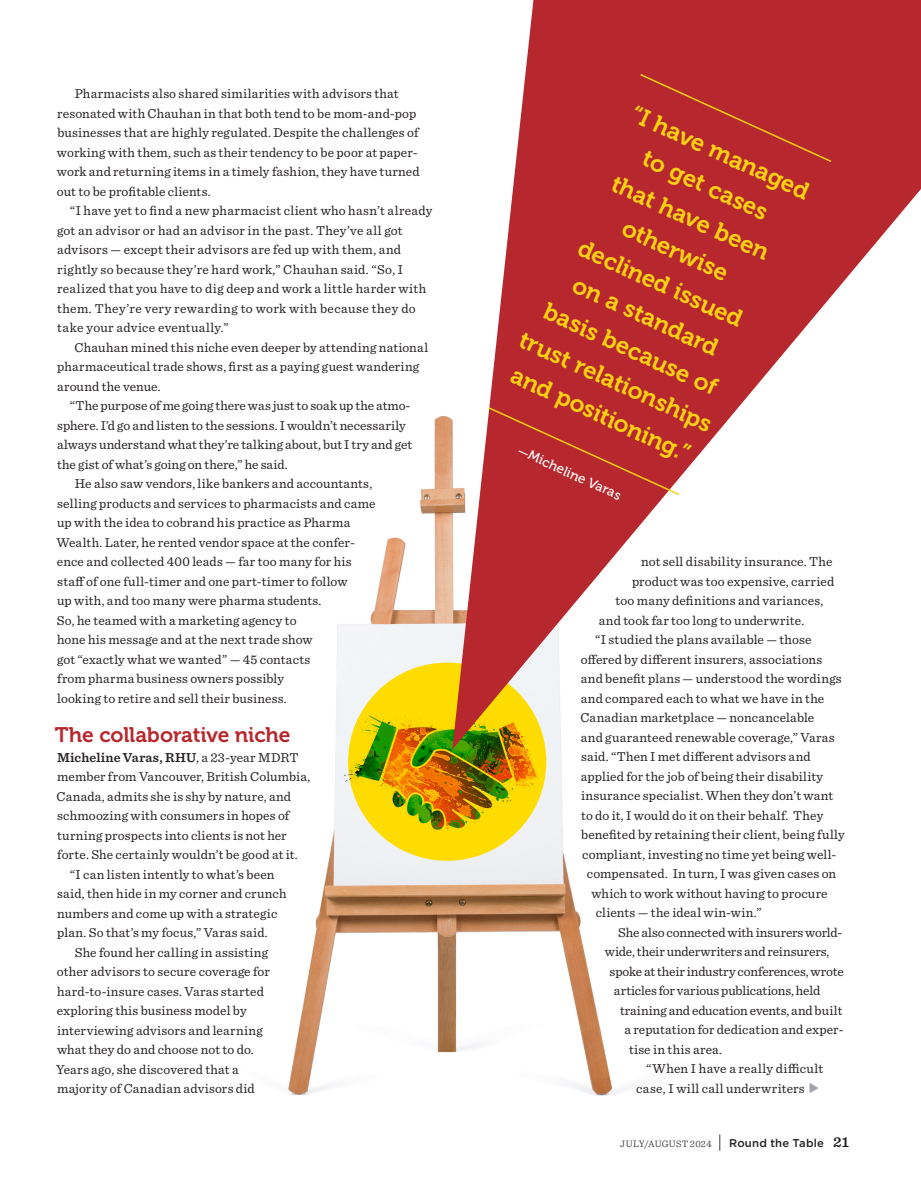
<style>
.page{position:relative;width:921px;height:1186px;background:#fff}
.page>*{position:absolute;margin:0;border:0;box-sizing:border-box;transform-origin:0 0}
.t1{font:24px/36px "Museo 700";color:#fcd114;text-align:center}
.t2{font:21px "Museo 700";letter-spacing:-.01em;color:#b7282e}
.t3{font:13.5px/19.5px "Sentinel";letter-spacing:.01em;color:#231f20}
.t4{font:13.5px "Sentinel";letter-spacing:-.01em;color:#231f20}
.t5{font:600 13.5px "Sentinel";letter-spacing:.015em;color:#231f20}
.t6{font:13.5px "Museo 500";color:#fff}
.t7{font:300 9.75px "Sentinel";letter-spacing:.015em;color:#231f20}
.s1{font-weight:400}
.s2{font-size:18px}
.s3{font-family:"Gotham";font-weight:500;font-size:11.25px}
.s4{font-weight:600;font-size:15px}
</style>
<div class="page">
<img style="left:288px;top:416px;width:338px;height:680px">
<div style="left:348px;top:662px;width:198px;height:198px;background:#ffdc01;border-radius:50%"></div>
<img style="left:328px;top:675px;width:236px;height:161px">
<svg style="left:452px;top:0;width:468px;height:749px"></svg>
<div style="left:638px;top:73px;width:195px;height:90px;background:#b7282e"></div>
<div style="left:486px;top:406px;width:195px;height:90px;background:#b7282e"></div>
<p class="t3" style="left:57px;top:83px;width:364px;text-indent:18px">Pharmacists also shared similarities with advisors that resonated with Chauhan in that both tend to be mom-and-pop businesses that are highly regulated. Despite the challenges of working with them, such as their tendency to be poor at paper&shy;work and returning items in a timely fashion, they have turned out to be profitable clients.</p>
<p class="t3" style="left:57px;top:200px;width:377px;text-indent:13px">“I have yet to find a new pharmacist client who hasn’t already got an advisor or had an advisor in the past. They’ve all got advisors — except their advisors are fed up with them, and rightly so because they’re hard work,” Chauhan said. “So, I realized that you have to dig deep and work a little harder with them. They’re very rewarding to work with because they do take your advice eventually.”</p>
<p class="t3" style="left:57px;top:337px;width:372px;text-indent:18px">Chauhan mined this niche even deeper by attending national pharmaceutical trade shows, first as a paying guest wandering around the venue.</p>
<p class="t3" style="left:70px;top:395px;width:342px">“The purpose of me going there was just to soak up the atmo-</p>
<p class="t3" style="left:57px;top:415px;width:350px">sphere. I’d go and listen to the sessions. I wouldn’t necessarily</p>
<p class="t3" style="left:57px;top:434px;width:356px">always understand what they’re talking about, but I try and get</p>
<p class="t3" style="left:57px;top:454px;width:232px">the gist of what’s going on there,” he said.</p>
<p class="t3" style="left:75px;top:473px;width:299px">He also saw vendors, like bankers and accountants,</p>
<p class="t3" style="left:57px;top:493px;width:320px">selling products and services to pharmacists and came</p>
<p class="t3" style="left:57px;top:512px;width:294px">up with the idea to cobrand his practice as Pharma</p>
<p class="t3" style="left:56px;top:532px;width:300px">Wealth. Later, he rented vendor space at the confer-</p>
<p class="t3" style="left:57px;top:551px;width:296px">ence and collected 400 leads — far too many for his</p>
<p class="t3" style="left:57px;top:570px;width:292px">staff of one full-timer and one part-timer to follow</p>
<p class="t3" style="left:57px;top:590px;width:266px">up with, and too many were pharma students.</p>
<p class="t3" style="left:57px;top:609px;width:241px">So, he teamed with a marketing agency to</p>
<p class="t3" style="left:57px;top:629px;width:257px">hone his message and at the next trade show</p>
<p class="t3" style="left:57px;top:648px;width:255px">got “exactly what we wanted” — 45 contacts</p>
<p class="t3" style="left:57px;top:668px;width:228px">from pharma business owners possibly</p>
<p class="t3" style="left:57px;top:687px;width:231px">looking to retire and sell their business.</p>
<h2 class="t2" style="left:55px;top:723px;width:237px">The collaborative niche</h2>
<p class="t5" style="left:57px;top:746px;width:243px">Micheline Varas, RHU<span class="s1">, a 23-year MDRT</span></p>
<p class="t3" style="left:57px;top:766px;width:255px">member from Vancouver, British Columbia,</p>
<p class="t3" style="left:57px;top:785px;width:236px">Canada, admits she is shy by nature, and</p>
<p class="t3" style="left:57px;top:805px;width:233px">schmoozing with consumers in hopes of</p>
<p class="t3" style="left:57px;top:824px;width:231px">turning prospects into clients is not her</p>
<p class="t3" style="left:57px;top:844px;width:242px">forte. She certainly wouldn’t be good at it.</p>
<p class="t3" style="left:70px;top:863px;width:206px">“I can listen intently to what’s been</p>
<p class="t3" style="left:57px;top:883px;width:231px">said, then hide in my corner and crunch</p>
<p class="t3" style="left:57px;top:902px;width:222px">numbers and come up with a strategic</p>
<p class="t3" style="left:57px;top:922px;width:212px">plan. So that’s my focus,” Varas said.</p>
<p class="t3" style="left:75px;top:941px;width:195px">She found her calling in assisting</p>
<p class="t3" style="left:57px;top:961px;width:214px">other advisors to secure coverage for</p>
<p class="t3" style="left:57px;top:980px;width:208px">hard-to-insure cases. Varas started</p>
<p class="t3" style="left:57px;top:1000px;width:191px">exploring this business model by</p>
<p class="t3" style="left:57px;top:1019px;width:207px">interviewing advisors and learning</p>
<p class="t3" style="left:57px;top:1039px;width:198px">what they do and choose not to do.</p>
<p class="t3" style="left:56px;top:1058px;width:184px">Years ago, she discovered that a</p>
<p class="t3" style="left:57px;top:1078px;width:199px">majority of Canadian advisors did</p>
<h1 class="t1" style="left:630px;top:92px;width:210px;rotate:24deg">“I have managed to get cases<br>that have been otherwise declined issued on a standard basis because of trust relationships and positioning.”</h1>
<p class="t6" style="left:521px;top:443px;width:114px;rotate:24deg">—Micheline Varas</p>
<p class="t3" style="left:641px;top:551px;width:193px">not sell disability insurance. The</p>
<p class="t3" style="left:632px;top:571px;width:204px">product was too expensive, carried</p>
<p class="t3" style="left:615px;top:590px;width:209px">too many definitions and variances,</p>
<p class="t3" style="left:599px;top:610px;width:207px">and took far too long to underwrite.</p>
<p class="t3" style="left:595px;top:629px;width:218px">“I studied the plans available — those</p>
<p class="t3" style="left:580px;top:649px;width:243px">offered by different insurers, associations</p>
<p class="t3" style="left:581px;top:668px;width:262px">and benefit plans — understood the wordings</p>
<p class="t3" style="left:581px;top:688px;width:245px">and compared each to what we have in the</p>
<p class="t3" style="left:580px;top:707px;width:235px">Canadian marketplace — noncancelable</p>
<p class="t3" style="left:581px;top:727px;width:255px">and guaranteed renewable coverage,” Varas</p>
<p class="t3" style="left:581px;top:746px;width:231px">said. “Then I met different advisors and</p>
<p class="t3" style="left:581px;top:766px;width:244px">applied for the job of being their disability</p>
<p class="t3" style="left:581px;top:785px;width:254px">insurance specialist. When they don’t want</p>
<p class="t3" style="left:581px;top:805px;width:244px">to do it, I would do it on their behalf. They</p>
<p class="t3" style="left:581px;top:824px;width:265px">benefited by retaining their client, being fully</p>
<p class="t3" style="left:582px;top:844px;width:256px">compliant, investing no time yet being well-</p>
<p class="t3" style="left:586px;top:863px;width:251px">compensated. In turn, I was given cases on</p>
<p class="t3" style="left:591px;top:883px;width:238px">which to work without having to procure</p>
<p class="t3" style="left:595px;top:902px;width:167px">clients — the ideal win-win.”</p>
<p class="t3" style="left:618px;top:922px;width:225px">She also connected with insurers world-</p>
<p class="t3" style="left:605px;top:941px;width:226px">wide, their underwriters and reinsurers,</p>
<p class="t4" style="left:609px;top:961px;width:236px">spoke at their industry conferences, wrote</p>
<p class="t4" style="left:614px;top:980px;width:208px">articles for various publications, held</p>
<p class="t3" style="left:620px;top:1000px;width:224px">training and education events, and built</p>
<p class="t3" style="left:624px;top:1019px;width:221px">a reputation for dedication and exper-</p>
<p class="t3" style="left:629px;top:1038px;width:95px">tise in this area.</p>
<p class="t3" style="left:646px;top:1058px;width:178px">“When I have a really difficult</p>
<p class="t3" style="left:636px;top:1077px;width:170px">case, I will call underwriters</p>
<p class="t7" style="left:620px;top:1136px;width:230px">JULY/AUGUST 2024 <span class="s2">|</span> <span class="s3">Round the Table</span> <span class="s4">21</span></p>
</div>
